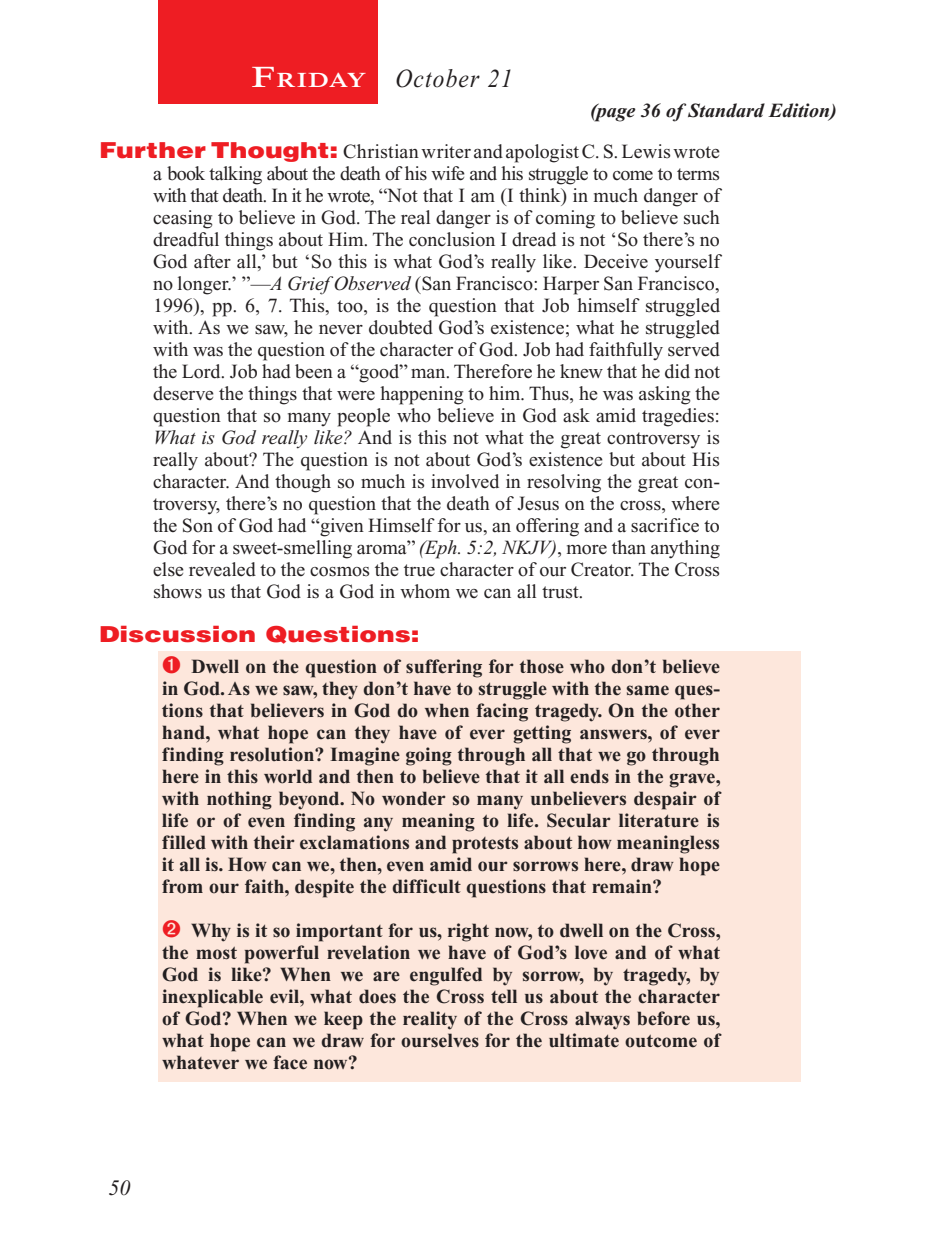
<style>
.page{position:relative;width:936px;height:1260px;background:#fff}
.page>*{position:absolute;margin:0;border:0;box-sizing:border-box;transform-origin:0 0}
.Lesson_Dates{font:italic 26px "Times New Roman PS Std";letter-spacing:.05em;color:#231f20;scale:.9 1}
.Question{font:900 22px "Helvetica LT Std";color:#ee1d23;scale:1.2 1}
.PageNumbers{font:italic 22px "Times New Roman PS Std";color:#231f20}
.Daily_Header{font:600 21px "Times NRMT Std";letter-spacing:.035em;color:#fff;scale:1.1 1}
.Question_NO_SB{font:20px/22px "Times New Roman PS Std";color:#231f20;text-align:justify}
.Numbered_Bullet_List{font:700 20px/22px "Times New Roman PS Std";color:#231f20;text-align:justify}
.Page_from_SE{font:italic 700 20px "Times New Roman PS Std";color:#231f20}
.s1{font-size:30px}
.s2{font-family:"Helvetica LT Std";font-weight:900;font-size:22px;color:#ee1d23}
.s3{font-style:italic}
</style>
<div class="page">
<div style="left:158px;top:0;width:220px;height:103px;background:#ee1d23"></div>
<div style="left:159px;top:651px;width:642px;height:431px;background:#fde7dc"></div>
<p class="Daily_Header" style="left:252px;top:68px;width:106px"><span class="s1">F</span>riday</p>
<p class="Lesson_Dates" style="left:396px;top:64px;width:132px">October 21</p>
<p class="Page_from_SE" style="left:590px;top:100px;width:248px">(page 36 of Standard Edition)</p>
<p class="Question_NO_SB" style="left:153px;top:140px;width:569px;text-indent:-54px"><span class="s2">Further Thought:</span> Christian writer and apologist C. S. Lewis wrote a book talking about the death of his wife and his struggle to come to terms with that death. In it he wrote, “Not that I am (I think) in much danger of ceasing to believe in God. The real danger is of coming to believe such dreadful things about Him. The conclusion I dread is not ‘So there’s no God after all,’ but ‘So this is what God’s really like. Deceive yourself no longer.’ ”—<span class="s3">A Grief Observed</span> (San Francisco: Harper San Francisco, 1996), pp. 6, 7. This, too, is the question that Job himself struggled with. As we saw, he never doubted God’s existence; what he struggled with was the question of the character of God. Job had faithfully served the Lord. Job had been a “good” man. Therefore he knew that he did not deserve the things that were happening to him. Thus, he was asking the question that so many people who believe in God ask amid tragedies:<br><span class="s3">What is God really like?</span> And is this not what the great controversy is really about? The question is not about God’s existence but about His character. And though so much is involved in resolving the great con&shy;troversy, there’s no question that the death of Jesus on the cross, where the Son of God had “given Himself for us, an offering and a sacrifice to God for a sweet-smelling aroma” <span class="s3">(Eph. 5:2, NKJV)</span>, more than anything else revealed to the cosmos the true character of our Creator. The Cross shows us that God is a God in whom we can all trust.</p>
<p class="Question" style="left:99px;top:620px;width:269px">Discussion Questions:</p>
<p class="Numbered_Bullet_List" style="left:162px;top:655px;width:560px;text-indent:29px">Dwell on the question of suffering for those who don’t believe in God. As we saw, they don’t have to struggle with the same ques&shy;tions that believers in God do when facing tragedy. On the other hand, what hope can they have of ever getting answers, of ever finding resolution? Imagine going through all that we go through here in this world and then to believe that it all ends in the grave, with nothing beyond. No wonder so many unbelievers despair of life or of even finding any meaning to life. Secular literature is filled with their exclamations and protests about how meaningless it all is. How can we, then, even amid our sorrows here, draw hope from our faith, despite the difficult questions that remain?</p>
<p class="Numbered_Bullet_List" style="left:162px;top:919px;width:560px;text-indent:29px">Why is it so important for us, right now, to dwell on the Cross, the most powerful revelation we have of God’s love and of what God is like? When we are engulfed by sorrow, by tragedy, by inexplicable evil, what does the Cross tell us about the character of God? When we keep the reality of the Cross always before us, what hope can we draw for ourselves for the ultimate outcome of whatever we face now?</p>
<p class="PageNumbers" style="left:109px;top:1176px;width:23px">50</p>
</div>
